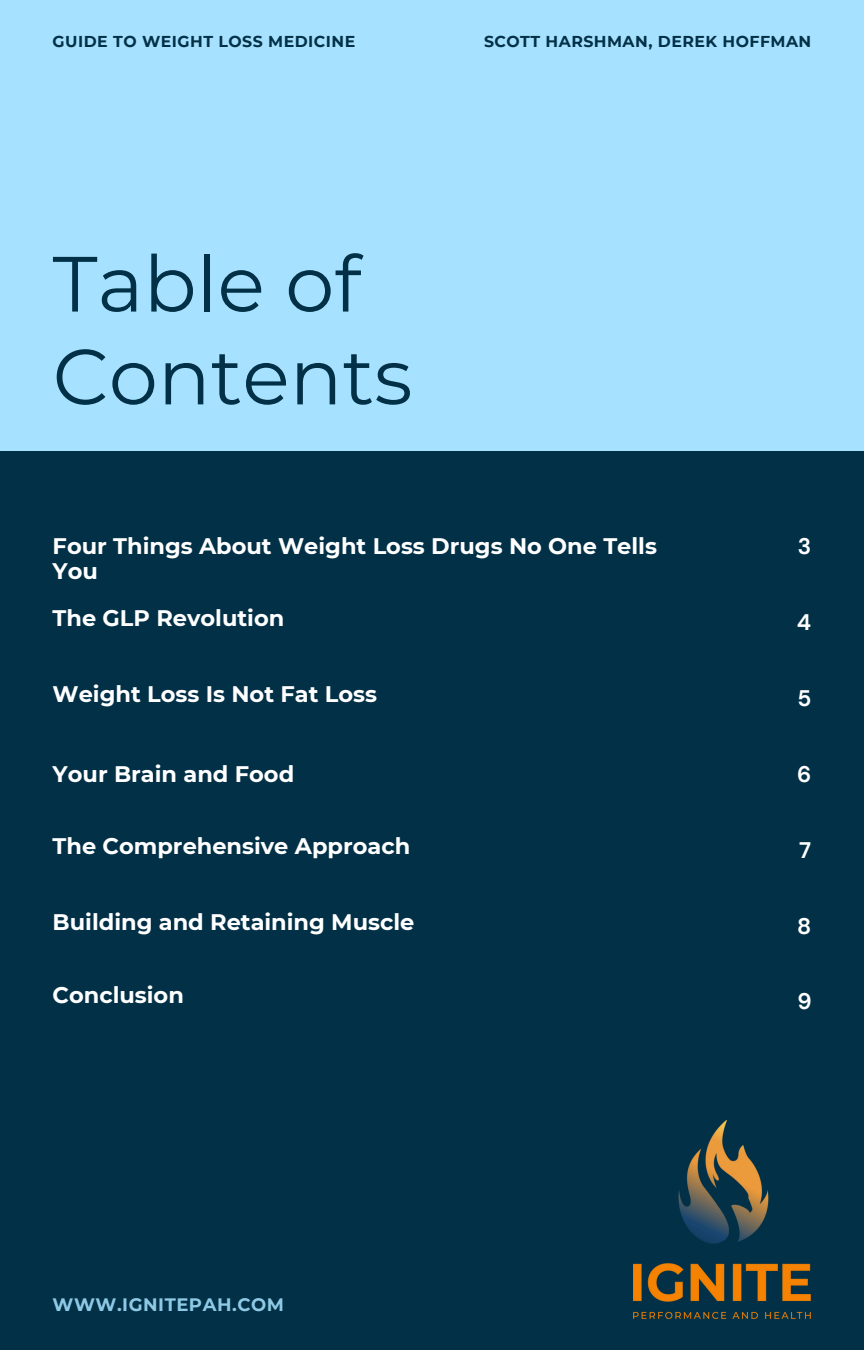
<style>
.page{position:relative;width:864px;height:1350px;background:#023047}
.page>*{position:absolute;margin:0;border:0;box-sizing:border-box;transform-origin:0 0}
.t1{font:78.08px/92.7px "Montserrat";color:#023047}
.t2{font:700 22.5px/25.2px "Montserrat";color:#fff}
.t3{font:700 22.5px "DM Sans";color:#fff}
.t4{font:700 18px "Montserrat";letter-spacing:.03em;color:#8ecae6}
.t5{font:700 15.75px "Montserrat";letter-spacing:.03em;color:#023047}
</style>
<div class="page">
<div style="left:0;top:0;width:864px;height:451px;background:#a6e2ff"></div>
<img style="left:633px;top:1121px;width:178px;height:197px">
<p class="t5" style="left:53px;top:32px;width:304px">GUIDE TO WEIGHT LOSS MEDICINE</p>
<p class="t5" style="left:484px;top:32px;width:329px">SCOTT HARSHMAN, DEREK HOFFMAN</p>
<h2 class="t1" style="left:53px;top:237px;width:361px">Table of<br>Contents</h2>
<h1 class="t2" style="left:53px;top:533px;width:606px">Four Things About Weight Loss Drugs No One Tells<br>You</h1>
<h2 class="t3" style="left:798px;top:531px;width:15px">3</h2>
<p class="t2" style="left:53px;top:606px;width:233px">The GLP Revolution</p>
<h2 class="t3" style="left:797px;top:607px;width:16px">4</h2>
<p class="t2" style="left:53px;top:682px;width:326px">Weight Loss Is Not Fat Loss</p>
<h2 class="t3" style="left:797px;top:683px;width:15px">5</h2>
<h2 class="t2" style="left:53px;top:761px;width:243px">Your Brain and Food</h2>
<p class="t3" style="left:797px;top:759px;width:16px">6</p>
<p class="t2" style="left:53px;top:834px;width:359px">The Comprehensive Approach</p>
<h2 class="t3" style="left:799px;top:835px;width:14px">7</h2>
<p class="t2" style="left:53px;top:909px;width:363px">Building and Retaining Muscle</p>
<h2 class="t3" style="left:797px;top:911px;width:16px">8</h2>
<p class="t2" style="left:53px;top:982px;width:133px">Conclusion</p>
<h3 class="t3" style="left:797px;top:987px;width:16px">9</h3>
<p class="t4" style="left:53px;top:1294px;width:233px">WWW.IGNITEPAH.COM</p>
</div>
